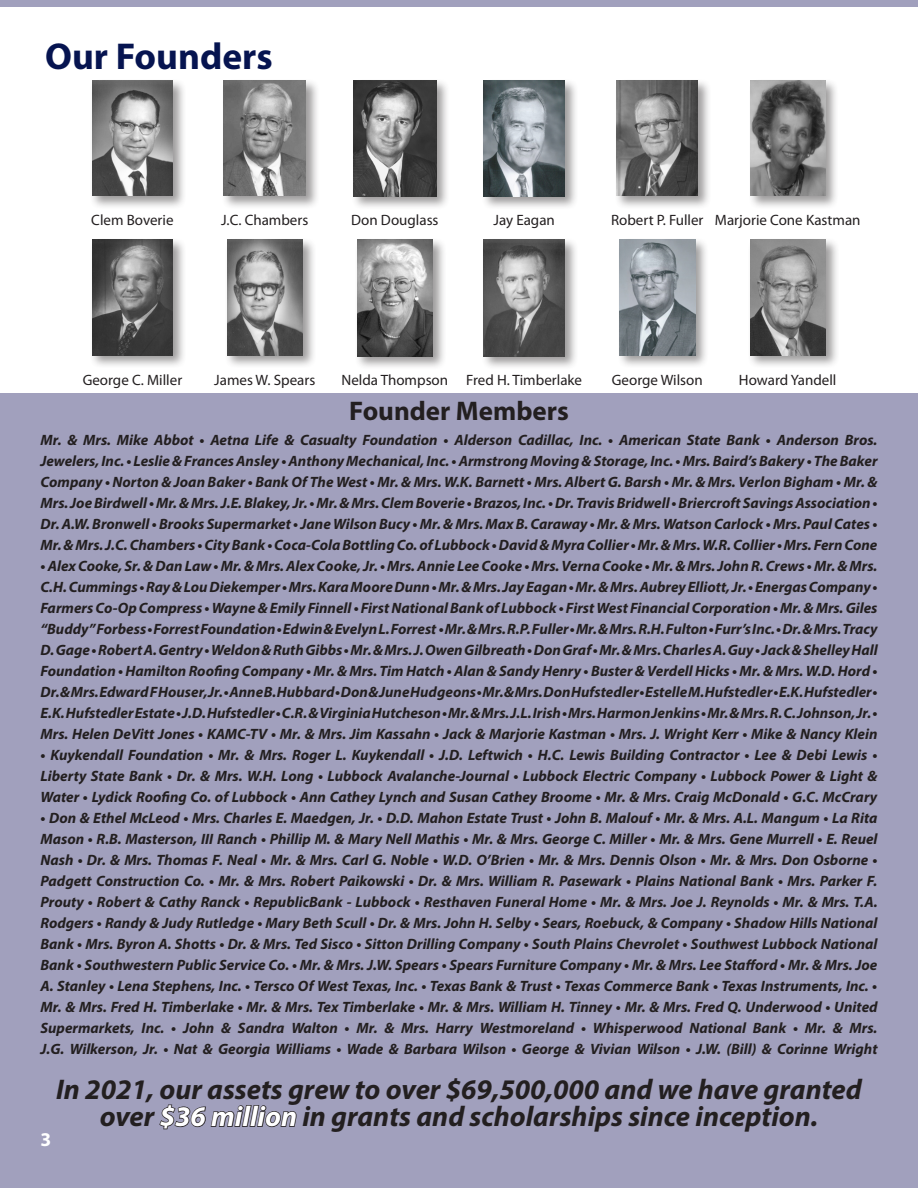
<style>
.page{position:relative;width:918px;height:1188px;background:#a1a0bd}
.page>*{position:absolute;margin:0;border:0;box-sizing:border-box;transform-origin:0 0}
.t1{font:700 37.5px "Myriad Pro";color:#061450}
.t2{font:italic 700 28.5px/27px "Myriad Pro";color:#231f20;text-align:center}
.t3{font:700 27px "Myriad Pro";color:#231f20}
.t4{font:700 19.5px "Myriad Pro";color:#fff}
.t5{font:italic 700 15px/21px "Myriad Pro";color:#231f20;text-align:justify}
.t6{font:15px "Myriad Pro";color:#231f20}
</style>
<div class="page">
<div style="left:0;top:8px;width:918px;height:385px;background:#fff"></div>
<div style="left:90px;top:78px;width:97px;height:132px;background:#231f20;opacity:.45"></div>
<img style="left:92px;top:80px;width:81px;height:116px">
<div style="left:90px;top:237px;width:97px;height:132px;background:#231f20;opacity:.45"></div>
<img style="left:92px;top:240px;width:81px;height:115px">
<div style="left:221px;top:78px;width:99px;height:132px;background:#231f20;opacity:.45"></div>
<img style="left:224px;top:80px;width:82px;height:116px">
<div style="left:225px;top:237px;width:91px;height:132px;background:#231f20;opacity:.45"></div>
<img style="left:227px;top:240px;width:76px;height:115px">
<div style="left:351px;top:78px;width:99px;height:133px;background:#231f20;opacity:.45"></div>
<img style="left:354px;top:80px;width:82px;height:117px">
<div style="left:355px;top:237px;width:91px;height:133px;background:#231f20;opacity:.45"></div>
<img style="left:357px;top:240px;width:76px;height:116px">
<div style="left:481px;top:78px;width:98px;height:133px;background:#231f20;opacity:.45"></div>
<img style="left:484px;top:80px;width:81px;height:117px">
<div style="left:481px;top:237px;width:98px;height:133px;background:#231f20;opacity:.45"></div>
<img style="left:484px;top:240px;width:81px;height:116px">
<div style="left:614px;top:78px;width:98px;height:132px;background:#231f20;opacity:.45"></div>
<img style="left:617px;top:80px;width:81px;height:116px">
<div style="left:617px;top:237px;width:92px;height:132px;background:#231f20;opacity:.45"></div>
<img style="left:620px;top:240px;width:75px;height:115px">
<div style="left:748px;top:78px;width:91px;height:132px;background:#231f20;opacity:.45"></div>
<img style="left:750px;top:80px;width:75px;height:116px">
<div style="left:747px;top:237px;width:92px;height:132px;background:#231f20;opacity:.45"></div>
<img style="left:750px;top:240px;width:75px;height:115px">
<p class="t1" style="left:45px;top:32px;width:229px">Our Founders</p>
<p class="t6" style="left:91px;top:210px;width:84px">Clem Boverie</p>
<p class="t6" style="left:221px;top:210px;width:89px">J.C. Chambers</p>
<p class="t6" style="left:351px;top:210px;width:89px">Don Douglass</p>
<p class="t6" style="left:493px;top:210px;width:63px">Jay Eagan</p>
<p class="t6" style="left:611px;top:210px;width:94px">Robert P. Fuller</p>
<p class="t6" style="left:715px;top:210px;width:147px">Marjorie Cone Kastman</p>
<p class="t6" style="left:83px;top:370px;width:101px">George C. Miller</p>
<p class="t6" style="left:214px;top:370px;width:103px">James W. Spears</p>
<p class="t6" style="left:342px;top:370px;width:108px">Nelda Thompson</p>
<p class="t6" style="left:466px;top:370px;width:117px">Fred H. Timberlake</p>
<p class="t3" style="left:349px;top:393px;width:221px">Founder Members</p>
<p class="t6" style="left:612px;top:370px;width:92px">George Wilson</p>
<p class="t6" style="left:739px;top:370px;width:99px">Howard Yandell</p>
<p class="t5" style="left:40px;top:429px;width:838px">Mr. &amp; Mrs. Mike Abbot • Aetna Life &amp; Casualty Foundation • Alderson Cadillac, Inc. • American State Bank • Anderson Bros.</p>
<p class="t5" style="left:40px;top:450px;width:839px">Jewelers, Inc. • Leslie &amp; Frances Ansley • Anthony Mechanical, Inc. • Armstrong Moving &amp; Storage, Inc. • Mrs. Baird’s Bakery • The Baker</p>
<p class="t5" style="left:40px;top:471px;width:839px">Company • Norton &amp; Joan Baker • Bank Of The West • Mr. &amp; Mrs. W.K. Barnett • Mrs. Albert G. Barsh • Mr. &amp; Mrs. Verlon Bigham • Mr. &amp; Mrs. Joe Birdwell • Mr. &amp; Mrs. J.E. Blakey, Jr. • Mr. &amp; Mrs. Clem Boverie • Brazos, Inc. • Dr. Travis Bridwell • Briercroft Savings Association • Dr. A.W. Bronwell • Brooks Supermarket • Jane Wilson Bucy • Mr. &amp; Mrs. Max B. Caraway • Mr. &amp; Mrs. Watson Carlock • Mrs. Paul Cates • Mr. &amp; Mrs. J.C. Chambers • City Bank • Coca-Cola Bottling Co. of Lubbock • David &amp; Myra Collier • Mr. &amp; Mrs. W.R. Collier • Mrs. Fern Cone</p>
<p class="t5" style="left:40px;top:555px;width:839px">• Alex Cooke, Sr. &amp; Dan Law • Mr. &amp; Mrs. Alex Cooke, Jr. • Mrs. Annie Lee Cooke • Mrs. Verna Cooke • Mr. &amp; Mrs. John R. Crews • Mr. &amp; Mrs.<br>C.H. Cummings • Ray &amp; Lou Diekemper • Mrs. Kara Moore Dunn • Mr. &amp; Mrs. Jay Eagan • Mr. &amp; Mrs. Aubrey Elliott, Jr. • Energas Company •</p>
<p class="t5" style="left:40px;top:597px;width:839px">Farmers Co-Op Compress • Wayne &amp; Emily Finnell • First National Bank of Lubbock • First West Financial Corporation • Mr. &amp; Mrs. Giles “Buddy” Forbess • Forrest Foundation • Edwin &amp; Evelyn L. Forrest • Mr. &amp; Mrs. R.P. Fuller • Mr. &amp; Mrs. R.H. Fulton • Furr’s Inc. • Dr. &amp; Mrs. Tracy D. Gage • Robert A. Gentry • Weldon &amp; Ruth Gibbs • Mr. &amp; Mrs. J. Owen Gilbreath • Don Graf • Mr. &amp; Mrs. Charles A. Guy • Jack &amp; Shelley Hall Foundation • Hamilton Roofing Company • Mr. &amp; Mrs. Tim Hatch • Alan &amp; Sandy Henry • Buster &amp; Verdell Hicks • Mr. &amp; Mrs. W.D. Hord •</p>
<p class="t5" style="left:40px;top:681px;width:839px">Dr. &amp; Mrs. Edward F Houser, Jr. • Anne B. Hubbard • Don &amp; June Hudgeons • Mr. &amp; Mrs. Don Hufstedler • Estelle M. Hufstedler • E.K. Hufstedler •<br>E.K. Hufstedler Estate • J.D. Hufstedler • C.R. &amp; Virginia Hutcheson • Mr. &amp; Mrs. J.L. Irish • Mrs. Harmon Jenkins • Mr. &amp; Mrs. R. C. Johnson, Jr. •</p>
<p class="t5" style="left:40px;top:723px;width:839px">Mrs. Helen DeVitt Jones • KAMC-TV • Mr. &amp; Mrs. Jim Kassahn • Jack &amp; Marjorie Kastman • Mrs. J. Wright Kerr • Mike &amp; Nancy Klein</p>
<p class="t5" style="left:40px;top:744px;width:839px">• Kuykendall Foundation • Mr. &amp; Mrs. Roger L. Kuykendall • J.D. Leftwich • H.C. Lewis Building Contractor • Lee &amp; Debi Lewis •</p>
<p class="t5" style="left:40px;top:765px;width:839px">Liberty State Bank • Dr. &amp; Mrs. W.H. Long • Lubbock Avalanche-Journal • Lubbock Electric Company • Lubbock Power &amp; Light &amp;</p>
<p class="t5" style="left:40px;top:786px;width:838px">Water • Lydick Roofing Co. of Lubbock • Ann Cathey Lynch and Susan Cathey Broome • Mr. &amp; Mrs. Craig McDonald • G.C. McCrary</p>
<p class="t5" style="left:40px;top:807px;width:839px">• Don &amp; Ethel McLeod • Mrs. Charles E. Maedgen, Jr. • D.D. Mahon Estate Trust • John B. Malouf • Mr. &amp; Mrs. A.L. Mangum • La Rita</p>
<p class="t5" style="left:40px;top:828px;width:839px">Mason • R.B. Masterson, III Ranch • Phillip M. &amp; Mary Nell Mathis • Mr. &amp; Mrs. George C. Miller • Mr. &amp; Mrs. Gene Murrell • E. Reuel Nash • Dr. &amp; Mrs. Thomas F. Neal • Mr. &amp; Mrs. Carl G. Noble • W.D. O’Brien • Mr. &amp; Mrs. Dennis Olson • Mr. &amp; Mrs. Don Osborne • Padgett Construction Co. • Mr. &amp; Mrs. Robert Paikowski • Dr. &amp; Mrs. William R. Pasewark • Plains National Bank • Mrs. Parker F.<br>Prouty • Robert &amp; Cathy Ranck • RepublicBank - Lubbock • Resthaven Funeral Home • Mr. &amp; Mrs. Joe J. Reynolds • Mr. &amp; Mrs. T.A.<br>Rodgers • Randy &amp; Judy Rutledge • Mary Beth Scull • Dr. &amp; Mrs. John H. Selby • Sears, Roebuck, &amp; Company • Shadow Hills National Bank • Mrs. Byron A. Shotts • Dr. &amp; Mrs. Ted Sisco • Sitton Drilling Company • South Plains Chevrolet • Southwest Lubbock National Bank • Southwestern Public Service Co. • Mr. &amp; Mrs. J.W. Spears • Spears Furniture Company • Mr. &amp; Mrs. Lee Stafford • Mr. &amp; Mrs. Joe A. Stanley • Lena Stephens, Inc. • Tersco Of West Texas, Inc. • Texas Bank &amp; Trust • Texas Commerce Bank • Texas Instruments, Inc. • Mr. &amp; Mrs. Fred H. Timberlake • Mr. &amp; Mrs. Tex Timberlake • Mr. &amp; Mrs. William H. Tinney • Mr. &amp; Mrs. Fred Q. Underwood • United</p>
<p class="t5" style="left:40px;top:1017px;width:839px">Supermarkets, Inc. • John &amp; Sandra Walton • Mr. &amp; Mrs. Harry Westmoreland • Whisperwood National Bank • Mr. &amp; Mrs.<br>J.G. Wilkerson, Jr. • Nat &amp; Georgia Williams • Wade &amp; Barbara Wilson • George &amp; Vivian Wilson • J.W. (Bill) &amp; Corinne Wright</p>
<p class="t2" style="left:56px;top:1075px;width:807px">In 2021, our assets grew to over $69,500,000 and we have granted over $36 million in grants and scholarships since inception.</p>
<p class="t4" style="left:40px;top:1127px;width:12px">3</p>
</div>
